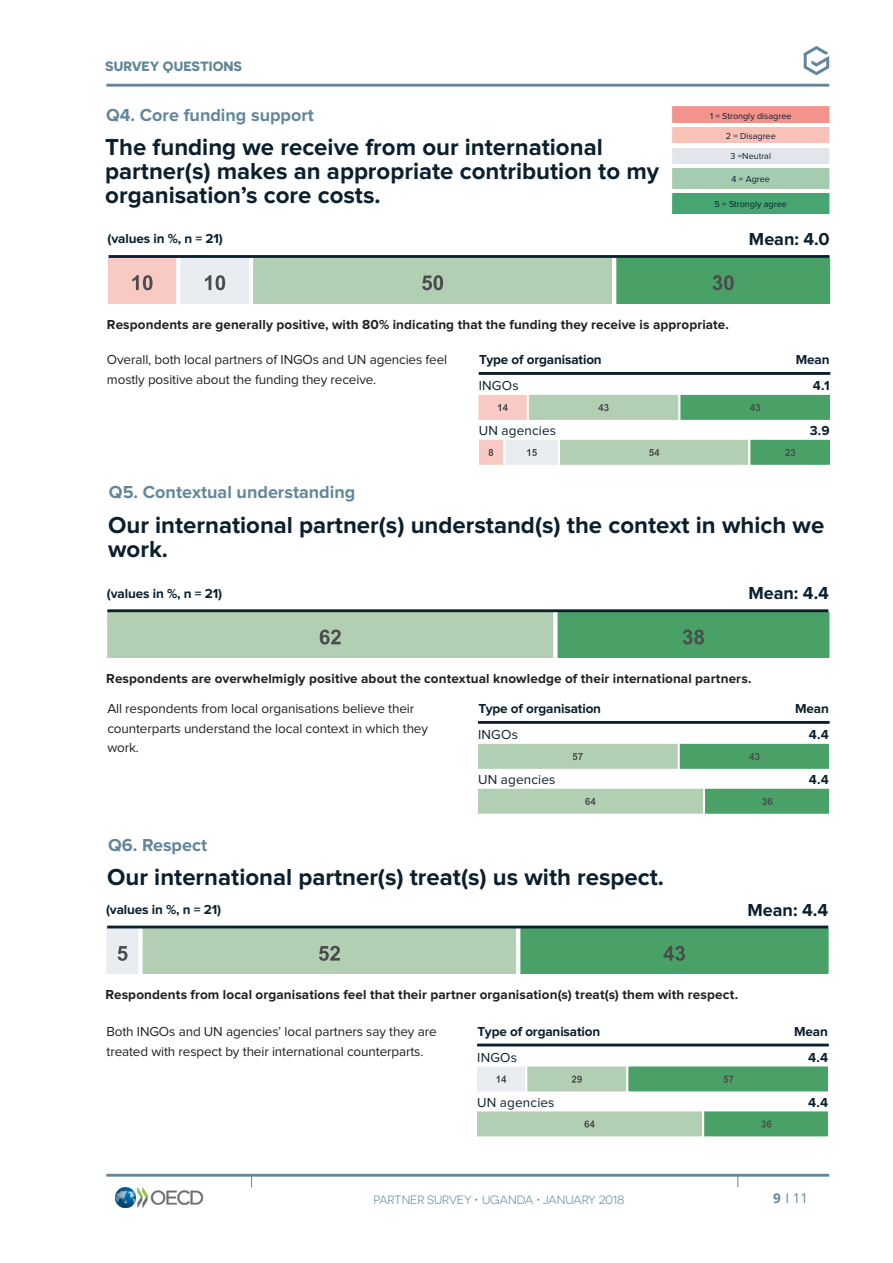
<style>
.page{position:relative;width:893px;height:1263px;background:#fff}
.page>*{position:absolute;margin:0;border:0;box-sizing:border-box;transform-origin:0 0}
.General___Headline_2{font:700 24px/24px "Proxima Nova";color:#0a202e}
.General___Headline_3{font:700 18px "Proxima Nova";color:#62879a}
.t1{font:700 18px "Proxima Nova";color:#0a202e}
.General___Continuous{font:13.5px/19.5px "Proxima Nova";letter-spacing:-.01em;color:#231f20}
.General___Continuous-2{font:700 13.5px "Proxima Nova";letter-spacing:.01em;color:#231f20}
.General___Continuous-3{font:700 13.5px "Proxima Nova";letter-spacing:-.01em;color:#0a202e}
.Absatzformat_2{font:13.5px "Proxima Nova";letter-spacing:.01em;color:#0a202e}
.Absatzformat_2-2{font:700 13.5px "Proxima Nova";color:#0a202e}
.t2{font:700 13.5px "Novecentosanswide";color:#62879a}
.t3{font:13.5px "Open Sans";color:#62879a}
.t4{font:12px "Novecentosanswide";letter-spacing:-.01em;color:#62879a}
.General___Legende{font:9px "Proxima Nova";color:#0a202e}
.s1{font-weight:700}
</style>
<div class="page">
<svg style="left:108px;top:258px;width:723px;height:46px;background:#9ec2a3"></svg>
<hr style="left:109px;top:255px;width:720px;height:3px;background:#0a202e">
<div style="left:504px;top:439px;width:55px;height:27px;background:#e9ecf0"></div>
<div style="left:503px;top:438px;width:57px;height:29px;border:2px solid #fff"></div>
<div style="left:559px;top:439px;width:190px;height:27px;background:#b2cfb3"></div>
<div style="left:558px;top:438px;width:192px;height:29px;border:2px solid #fff"></div>
<div style="left:528px;top:394px;width:151px;height:27px;background:#b2cfb3"></div>
<div style="left:527px;top:393px;width:153px;height:29px;border:2px solid #fff"></div>
<svg style="left:479px;top:438px;width:26px;height:29px"></svg>
<svg style="left:479px;top:393px;width:50px;height:29px"></svg>
<svg style="left:527px;top:449px;width:10px;height:7px"></svg>
<svg style="left:649px;top:449px;width:10px;height:7px"></svg>
<svg style="left:598px;top:404px;width:11px;height:7px"></svg>
<svg style="left:748px;top:438px;width:82px;height:29px;background:#67ae80"></svg>
<svg style="left:678px;top:393px;width:152px;height:29px;background:#65ae7e"></svg>
<hr style="left:479px;top:372px;width:351px;height:3px;background:#0a202e">
<svg style="left:107px;top:612px;width:723px;height:46px;background:#8abc96"></svg>
<hr style="left:107px;top:609px;width:721px;height:3px;background:#0a202e">
<svg style="left:478px;top:788px;width:351px;height:26px;background:#91c09c"></svg>
<svg style="left:478px;top:743px;width:351px;height:26px;background:#8abd97"></svg>
<hr style="left:478px;top:721px;width:352px;height:3px;background:#0a202e">
<div style="left:673px;top:107px;width:156px;height:16px;background:#f2948c"></div>
<div style="left:673px;top:127px;width:156px;height:16px;background:#f9c2b9"></div>
<div style="left:673px;top:148px;width:156px;height:16px;background:#e2e6ea"></div>
<div style="left:673px;top:168px;width:156px;height:21px;background:#a5ccb0"></div>
<div style="left:673px;top:194px;width:156px;height:20px;background:#46a571"></div>
<svg style="left:672px;top:108px;width:2px;height:56px"></svg>
<hr style="left:672px;top:106px;width:157px;height:2px;background:#f2948c">
<hr style="left:672px;top:168px;width:2px;height:21px;background:#a5ccb0">
<hr style="left:672px;top:194px;width:2px;height:20px;background:#46a571">
<svg style="left:106px;top:928px;width:723px;height:46px;background:#86ba94"></svg>
<hr style="left:107px;top:925px;width:721px;height:3px;background:#0a202e">
<div style="left:526px;top:1065px;width:101px;height:27px;background:#b2cfb3"></div>
<div style="left:525px;top:1064px;width:103px;height:29px;border:2px solid #fff"></div>
<svg style="left:477px;top:1064px;width:50px;height:29px"></svg>
<svg style="left:572px;top:1075px;width:10px;height:8px"></svg>
<svg style="left:477px;top:1111px;width:351px;height:26px;background:#91c09c"></svg>
<svg style="left:626px;top:1064px;width:202px;height:29px;background:#64ae7e"></svg>
<hr style="left:477px;top:1043px;width:352px;height:3px;background:#0a202e">
<hr style="left:106px;top:1174px;width:723px;height:3px;background:#62879a">
<svg style="left:804px;top:46px;width:25px;height:29px"></svg>
<img style="left:115px;top:1187px;width:88px;height:20px">
<hr style="left:106px;top:84px;width:723px;height:3px;background:#62879a">
<p class="t2" style="left:105px;top:58px;width:138px">SURVEY QUESTIONS</p>
<p class="General___Headline_3" style="left:106px;top:106px;width:209px">Q4. Core funding support</p>
<p class="General___Headline_2" style="left:105px;top:136px;width:555px">The funding we receive from our international partner(s) makes an appropriate contribution to my organisation’s core costs.</p>
<p class="General___Legende" style="left:710px;top:112px;width:83px">1 = Strongly disagree</p>
<p class="General___Legende" style="left:726px;top:132px;width:51px">2 = Disagree</p>
<p class="General___Legende" style="left:730px;top:152px;width:42px">3 =Neutral</p>
<p class="General___Legende" style="left:732px;top:175px;width:40px">4 = Agree</p>
<p class="General___Legende" style="left:715px;top:200px;width:74px">5 = Strongly agree</p>
<p class="General___Continuous-3" style="left:108px;top:233px;width:117px">(values in %, n = 21)</p>
<p class="t1" style="left:749px;top:231px;width:82px">Mean: 4.0</p>
<p class="General___Continuous-2" style="left:107px;top:318px;width:623px">Respondents are generally positive, with 80% indicating that the funding they receive is appropriate.</p>
<p class="General___Continuous" style="left:107px;top:351px;width:342px">Overall, both local partners of INGOs and UN agencies feel mostly positive about the funding they receive.</p>
<p class="General___Continuous-3" style="left:479px;top:354px;width:124px">Type of organisation</p>
<p class="General___Continuous-3" style="left:796px;top:354px;width:35px">Mean</p>
<p class="Absatzformat_2" style="left:479px;top:379px;width:41px">INGOs</p>
<p class="Absatzformat_2-2" style="left:813px;top:379px;width:18px">4.1</p>
<p class="Absatzformat_2" style="left:479px;top:424px;width:79px">UN agencies</p>
<p class="Absatzformat_2-2" style="left:810px;top:424px;width:21px">3.9</p>
<p class="General___Headline_3" style="left:109px;top:484px;width:248px">Q5. Contextual understanding</p>
<p class="General___Headline_2" style="left:108px;top:514px;width:718px">Our international partner(s) understand(s) the context in which we work.</p>
<p class="General___Continuous-3" style="left:107px;top:587px;width:117px">(values in %, n = 21)</p>
<p class="t1" style="left:748px;top:585px;width:82px">Mean: 4.4</p>
<p class="General___Continuous-2" style="left:106px;top:672px;width:647px">Respondents are overwhelmigly positive about the contextual knowledge of their international partners.</p>
<p class="General___Continuous" style="left:107px;top:700px;width:322px">All respondents from local organisations believe their counterparts understand the local context in which they work.</p>
<p class="General___Continuous-3" style="left:478px;top:702px;width:124px">Type of organisation</p>
<p class="General___Continuous-3" style="left:795px;top:702px;width:35px">Mean</p>
<p class="Absatzformat_2" style="left:478px;top:728px;width:41px">INGOs</p>
<p class="Absatzformat_2-2" style="left:809px;top:728px;width:22px">4.4</p>
<p class="Absatzformat_2" style="left:478px;top:773px;width:79px">UN agencies</p>
<p class="Absatzformat_2-2" style="left:809px;top:773px;width:22px">4.4</p>
<p class="General___Headline_3" style="left:108px;top:836px;width:101px">Q6. Respect</p>
<p class="General___Headline_2" style="left:107px;top:866px;width:558px">Our international partner(s) treat(s) us with respect.</p>
<p class="General___Continuous-3" style="left:106px;top:903px;width:117px">(values in %, n = 21)</p>
<p class="t1" style="left:747px;top:901px;width:82px">Mean: 4.4</p>
<p class="General___Continuous-2" style="left:105px;top:988px;width:634px">Respondents from local organisations feel that their partner organisation(s) treat(s) them with respect.</p>
<p class="General___Continuous" style="left:107px;top:1022px;width:332px">Both INGOs and UN agencies’ local partners say they are treated with respect by their international counterparts.</p>
<p class="General___Continuous-3" style="left:478px;top:1025px;width:124px">Type of organisation</p>
<p class="General___Continuous-3" style="left:794px;top:1025px;width:35px">Mean</p>
<p class="Absatzformat_2" style="left:477px;top:1051px;width:41px">INGOs</p>
<p class="Absatzformat_2-2" style="left:808px;top:1051px;width:22px">4.4</p>
<p class="Absatzformat_2" style="left:477px;top:1096px;width:79px">UN agencies</p>
<p class="Absatzformat_2-2" style="left:808px;top:1096px;width:22px">4.4</p>
<p class="t4" style="left:373px;top:1192px;width:253px">PARTNER SURVEY • UGANDA • JANUARY 2018</p>
<p class="t3" style="left:773px;top:1189px;width:37px"><span class="s1">9</span> I 11</p>
</div>
